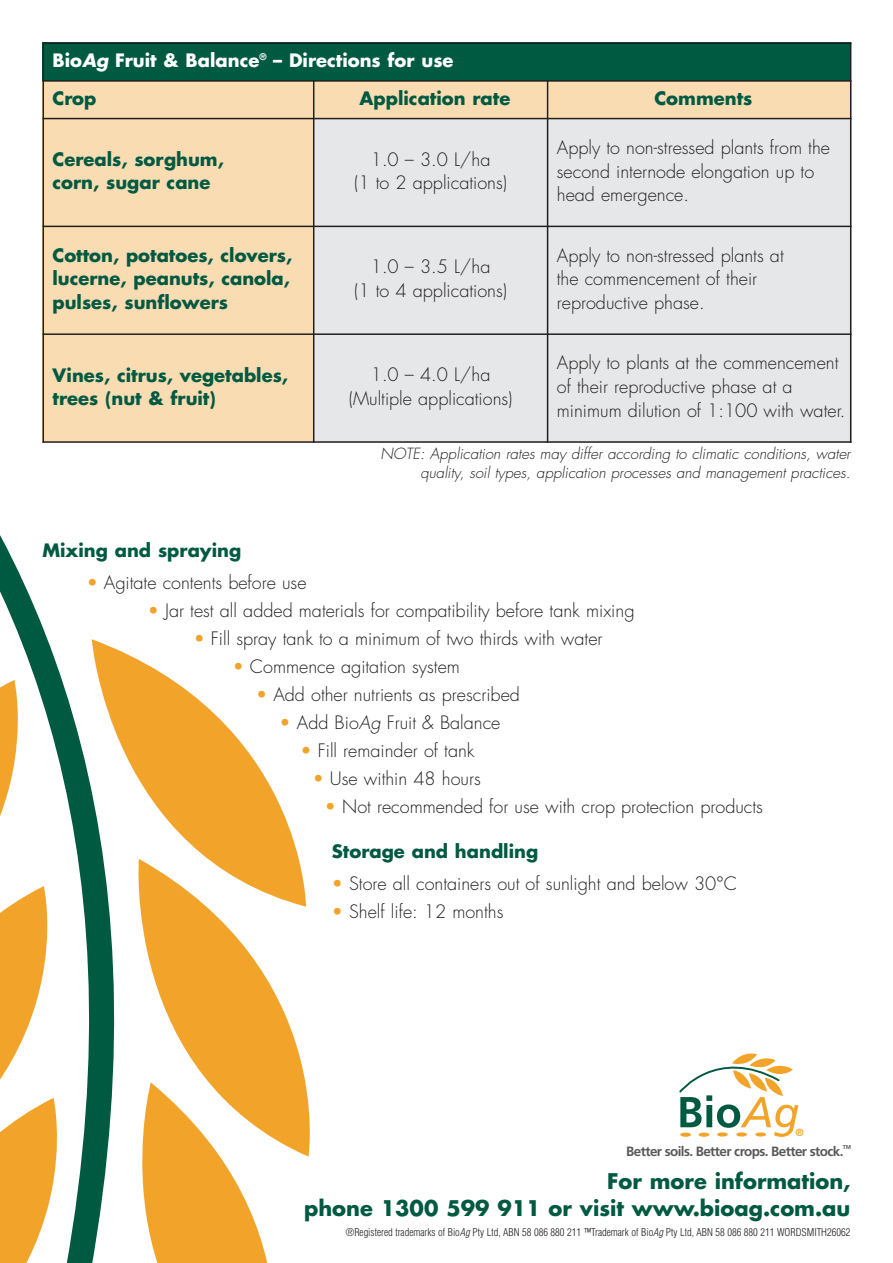
<style>
.page{position:relative;width:893px;height:1263px;background:#fff}
.page>*{position:absolute;margin:0;border:0;box-sizing:border-box;transform-origin:0 0}
.t1{font:700 21px/27.3px "Futura";color:#005941;text-align:right}
.t2{font:300 18px/23.7px "Futura";color:#231f20;text-align:center}
.t3{font:700 18px/23.4px "Futura";color:#005941}
.t4{font:700 18px/37.7px "Futura";color:#fff}
.t5{font:italic 300 15px/19.8px "Futura";color:#231f20;text-align:right}
.t6{font:700 13.5px "Frutiger";letter-spacing:-.045em;color:#58595b}
.t7{font:300 condensed 10.5px "Helvetica";color:#231f20}
.t8{font:700 10.5px "Frutiger";color:#f2a42a}
.t9{font:700 5.55px "Frutiger";color:#58595b}
.s1{font-style:italic}
.s2{color:#005941}
.s3{color:#f2a42a}
</style>
<div class="page">
<svg style="left:0;top:100px;width:92px;height:580px"></svg>
<svg style="left:92px;top:639px;width:80px;height:41px"></svg>
<svg style="left:0;top:680px;width:310px;height:583px"></svg>
<svg style="left:679px;top:1053px;width:119px;height:84px"></svg>
<div style="left:43px;top:43px;width:808px;height:38px;background:#005941"></div>
<div style="left:43px;top:81px;width:271px;height:38px;background:#fadcb3"></div>
<div style="left:314px;top:81px;width:234px;height:38px;background:#fadcb3"></div>
<div style="left:548px;top:81px;width:303px;height:38px;background:#fadcb3"></div>
<div style="left:43px;top:119px;width:271px;height:107px;background:#fadcb3"></div>
<div style="left:314px;top:119px;width:234px;height:107px;background:#e6e7e8"></div>
<div style="left:548px;top:119px;width:303px;height:107px;background:#e6e7e8"></div>
<div style="left:43px;top:226px;width:271px;height:108px;background:#fadcb3"></div>
<div style="left:314px;top:226px;width:234px;height:108px;background:#e6e7e8"></div>
<div style="left:548px;top:226px;width:303px;height:108px;background:#e6e7e8"></div>
<div style="left:43px;top:334px;width:271px;height:109px;background:#fadcb3"></div>
<div style="left:314px;top:334px;width:234px;height:109px;background:#e6e7e8"></div>
<div style="left:548px;top:334px;width:303px;height:109px;background:#e6e7e8"></div>
<hr style="left:43px;top:43px;width:1px;height:400px;background:#231f20">
<hr style="left:313px;top:80px;width:1px;height:363px;background:#231f20">
<hr style="left:547px;top:80px;width:1px;height:363px;background:#231f20">
<hr style="left:850px;top:43px;width:1px;height:400px;background:#231f20">
<hr style="left:43px;top:43px;width:808px;height:1px;background:#231f20">
<hr style="left:43px;top:80px;width:808px;height:2px;background:#231f20">
<hr style="left:43px;top:118px;width:808px;height:1px;background:#231f20">
<hr style="left:43px;top:226px;width:808px;height:1px;background:#231f20">
<hr style="left:43px;top:333px;width:808px;height:2px;background:#231f20">
<hr style="left:43px;top:441px;width:808px;height:2px;background:#231f20">
<p class="t4" style="left:53px;top:43px;width:402px">Bio<span class="s1">Ag</span> Fruit &amp; Balance<sup>®</sup> – Directions for use<br><span class="s2">Crop</span></p>
<p class="t3" style="left:359px;top:88px;width:152px">Application rate</p>
<p class="t3" style="left:654px;top:88px;width:99px">Comments</p>
<p class="t3" style="left:53px;top:149px;width:173px">Cereals, sorghum, corn, sugar cane</p>
<p class="t2" style="left:354px;top:149px;width:155px">1.0 – 3.0 L/ha<br>(1 to 2 applications)</p>
<p class="t2" style="left:557px;top:137px;width:275px;text-align:left">Apply to non-stressed plants from the second internode elongation up to head emergence.</p>
<p class="t3" style="left:53px;top:245px;width:241px">Cotton, potatoes, clovers, lucerne, peanuts, canola, pulses, sunflowers</p>
<p class="t2" style="left:354px;top:257px;width:155px">1.0 – 3.5 L/ha<br>(1 to 4 applications)</p>
<p class="t2" style="left:557px;top:245px;width:228px;text-align:left">Apply to non-stressed plants at the commencement of their reproductive phase.</p>
<p class="t3" style="left:53px;top:365px;width:237px">Vines, citrus, vegetables, trees (nut &amp; fruit)</p>
<p class="t2" style="left:349px;top:364px;width:165px">1.0 – 4.0 L/ha (Multiple applications)</p>
<p class="t2" style="left:557px;top:352px;width:290px;text-align:left">Apply to plants at the commencement of their reproductive phase at a minimum dilution of 1:100 with water.</p>
<p class="t5" style="left:380px;top:445px;width:474px">NOTE: Application rates may differ according to climatic conditions, water quality, soil types, application processes and management practices.</p>
<p class="t3" style="left:43px;top:540px;width:200px">Mixing and spraying</p>
<p class="t2" style="left:87px;top:572px;width:221px"><span class="s3">•</span> Agitate contents before use</p>
<p class="t2" style="left:148px;top:600px;width:488px"><span class="s3">•</span> Jar test all added materials for compatibility before tank mixing</p>
<p class="t2" style="left:194px;top:628px;width:410px"><span class="s3">•</span> Fill spray tank to a minimum of two thirds with water</p>
<p class="t2" style="left:233px;top:656px;width:229px"><span class="s3">•</span> Commence agitation system</p>
<p class="t2" style="left:256px;top:684px;width:265px"><span class="s3">•</span> Add other nutrients as prescribed</p>
<p class="t2" style="left:280px;top:712px;width:222px"><span class="s3">•</span> Add Bio<span class="s1">Ag</span> Fruit &amp; Balance</p>
<p class="t2" style="left:301px;top:740px;width:176px"><span class="s3">•</span> Fill remainder of tank</p>
<p class="t2" style="left:313px;top:768px;width:170px"><span class="s3">•</span> Use within 48 hours</p>
<p class="t2" style="left:325px;top:796px;width:440px"><span class="s3">•</span> Not recommended for use with crop protection products</p>
<p class="t3" style="left:332px;top:841px;width:208px">Storage and handling</p>
<p class="t2" style="left:332px;top:873px;width:407px"><span class="s3">•</span> Store all containers out of sunlight and below 30°C</p>
<p class="t2" style="left:332px;top:901px;width:173px"><span class="s3">•</span> Shelf life: 12 months</p>
<p class="t8" style="left:795px;top:1128px;width:10px">®</p>
<p class="t6" style="left:626px;top:1146px;width:219px">Better soils. Better crops. Better stock.</p>
<p class="t9" style="left:843px;top:1145px;width:10px">TM</p>
<p class="t1" style="left:304px;top:1169px;width:548px">For more information,<br>phone 1300 599 911 or visit www.bioag.com.au</p>
<p class="t7" style="left:346px;top:1228px;width:506px">®Registered trademarks of Bio<span class="s1">Ag</span>Pty Ltd, ABN 58 086 880 211 ™Trademark of Bio<span class="s1">Ag</span>Pty Ltd, ABN 58 086 880 211 WORDSMITH26062</p>
</div>
